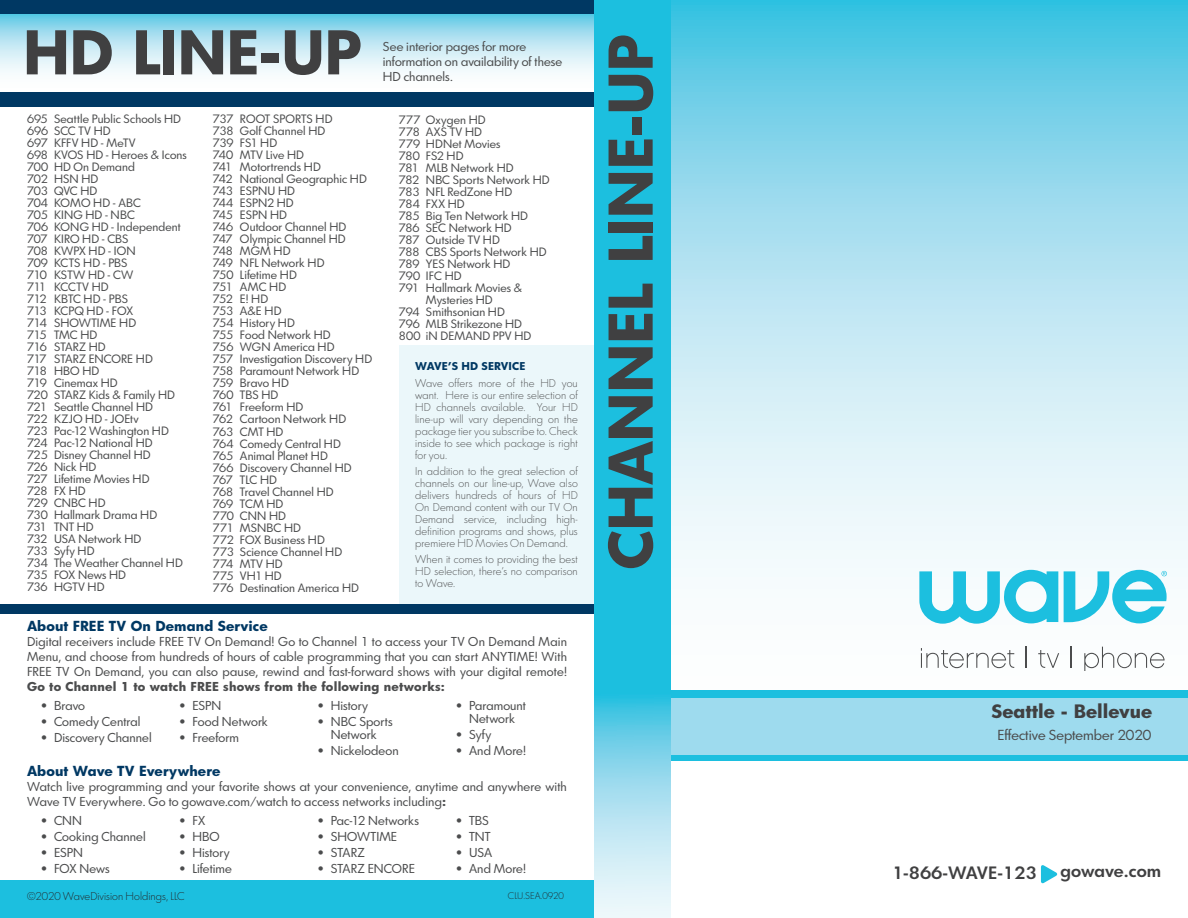
<style>
.page{position:relative;width:1188px;height:918px;background:#fff}
.page>*{position:absolute;margin:0;border:0;box-sizing:border-box;transform-origin:0 0}
.t1{font:700 58.5px "Graphicus DT";letter-spacing:-.025em;color:#404041}
.t2{font:700 18px "Graphicus DT";color:#404041}
.t3{font:600 16.65px "Graphicus DT";color:#404041}
.t4{font:700 13.5px "Graphicus DT";letter-spacing:.01em;color:#003863}
.t5{font:13.5px "Graphicus DT";color:#4b4c4d}
.t6{font:12px/15px "Graphicus DT";letter-spacing:.01em;color:#4b4c4d}
.t7{font:700 12px "Graphicus DT";letter-spacing:.02em;color:#4b4c4d}
.t8{font:11.25px/12px "Graphicus DT";letter-spacing:.005em;color:#4b4c4d}
.t9{font:300 10.5px/12px "Graphicus DT";letter-spacing:.01em;color:#4b4c4d;text-align:justify}
.t10{font:300 10.5px "Graphicus DT";letter-spacing:.005em;color:#231f20}
.t11{font:700 10.5px "Graphicus DT";letter-spacing:.005em;color:#003863}
.t12{font:300 9px "Graphicus DT";color:#231f20}
.s1{font-weight:700}
</style>
<div class="page">
<svg style="left:670px;top:0;width:518px;height:690px"></svg>
<div style="left:670px;top:690px;width:518px;height:8px;background:#1cbfdf"></div>
<div style="left:670px;top:753px;width:518px;height:8px;background:#1cbfdf"></div>
<div style="left:670px;top:698px;width:518px;height:58px;background:#9edbee"></div>
<svg style="left:0;top:14px;width:594px;height:79px"></svg>
<div style="left:0;top:93px;width:594px;height:14px;background:#003863"></div>
<div style="left:0;top:0;width:594px;height:14px;background:#003863"></div>
<svg style="left:594px;top:0;width:76px;height:918px;background:#3cc6e3"></svg>
<svg style="left:919px;top:570px;width:139px;height:54px"></svg>
<svg style="left:1064px;top:570px;width:103px;height:53px"></svg>
<svg style="left:921px;top:648px;width:93px;height:20px"></svg>
<svg style="left:1026px;top:647px;width:1px;height:21px"></svg>
<svg style="left:1038px;top:650px;width:21px;height:18px"></svg>
<svg style="left:1070px;top:647px;width:1px;height:21px"></svg>
<svg style="left:1084px;top:647px;width:81px;height:23px"></svg>
<div style="left:0;top:881px;width:594px;height:37px;background:#1cbfdf"></div>
<svg style="left:1041px;top:865px;width:17px;height:19px"></svg>
<div style="left:399px;top:346px;width:195px;height:263px;background:#ebf7fa"></div>
<div style="left:0;top:605px;width:594px;height:9px;background:#003863"></div>
<h1 class="t1" style="left:23px;top:17px;width:340px">HD LINE-UP</h1>
<p class="t6" style="left:383px;top:39px;width:181px">See interior pages for more information on availability of these<br>HD channels.</p>
<p class="t8" style="left:27px;top:113px;width:161px">695 Seattle Public Schools HD<br>696 SCC TV HD<br>697 KFFV HD - MeTV<br>698 KVOS HD - Heroes &amp; Icons<br>700 HD On Demand<br>702 HSN HD<br>703 QVC HD<br>704 KOMO HD - ABC<br>705 KING HD - NBC<br>706 KONG HD - Independent<br>707 KIRO HD - CBS<br>708 KWPX HD - ION<br>709 KCTS HD - PBS<br>710 KSTW HD - CW<br>711 KCCTV HD<br>712 KBTC HD - PBS<br>713 KCPQ HD - FOX<br>714 SHOWTIME HD<br>715 TMC HD<br>716 STARZ HD<br>717 STARZ ENCORE HD<br>718 HBO HD<br>719 Cinemax HD<br>720 STARZ Kids &amp; Family HD<br>721 Seattle Channel HD<br>722 KZJO HD - JOEtv<br>723 Pac-12 Washington HD<br>724 Pac-12 National HD<br>725 Disney Channel HD<br>726 Nick HD<br>727 Lifetime Movies HD<br>728 FX HD<br>729 CNBC HD<br>730 Hallmark Drama HD<br>731 TNT HD<br>732 USA Network HD<br>733 Syfy HD<br>734 The Weather Channel HD<br>735 FOX News HD<br>736 HGTV HD</p>
<p class="t8" style="left:213px;top:113px;width:161px">737 ROOT SPORTS HD<br>738 Golf Channel HD<br>739 FS1 HD<br>740 MTV Live HD<br>741 Motortrends HD<br>742 National Geographic HD<br>743 ESPNU HD<br>744 ESPN2 HD<br>745 ESPN HD<br>746 Outdoor Channel HD<br>747 Olympic Channel HD<br>748 MGM HD<br>749 NFL Network HD<br>750 Lifetime HD<br>751 AMC HD<br>752 E! HD<br>753 A&amp;E HD<br>754 History HD<br>755 Food Network HD<br>756 WGN America HD<br>757 Investigation Discovery HD<br>758 Paramount Network HD<br>759 Bravo HD<br>760 TBS HD<br>761 Freeform HD<br>762 Cartoon Network HD<br>763 CMT HD<br>764 Comedy Central HD<br>765 Animal Planet HD<br>766 Discovery Channel HD<br>767 TLC HD<br>768 Travel Channel HD<br>769 TCM HD<br>770 CNN HD<br>771 MSNBC HD<br>772 FOX Business HD<br>773 Science Channel HD<br>774 MTV HD<br>775 VH1 HD<br>776 Destination America HD</p>
<p class="t8" style="left:399px;top:114px;width:88px">777 Oxygen HD</p>
<p class="t8" style="left:399px;top:126px;width:84px">778 AXS TV HD</p>
<p class="t8" style="left:399px;top:138px;width:103px">779 HDNet Movies</p>
<p class="t8" style="left:399px;top:150px;width:66px">780 FS2 HD</p>
<p class="t8" style="left:399px;top:162px;width:116px">781 MLB Network HD</p>
<p class="t8" style="left:399px;top:174px;width:152px">782 NBC Sports Network HD</p>
<p class="t8" style="left:399px;top:186px;width:115px">783 NFL RedZone HD</p>
<p class="t8" style="left:399px;top:198px;width:67px">784 FXX HD</p>
<p class="t8" style="left:399px;top:210px;width:130px">785 Big Ten Network HD</p>
<p class="t8" style="left:399px;top:222px;width:114px">786 SEC Network HD</p>
<p class="t8" style="left:399px;top:234px;width:102px">787 Outside TV HD</p>
<p class="t8" style="left:399px;top:246px;width:149px">788 CBS Sports Network HD</p>
<p class="t8" style="left:399px;top:258px;width:113px">789 YES Network HD</p>
<p class="t8" style="left:399px;top:270px;width:64px">790 IFC HD</p>
<p class="t8" style="left:399px;top:282px;width:125px">791 Hallmark Movies &amp;</p>
<p class="t8" style="left:426px;top:294px;width:68px">Mysteries HD</p>
<p class="t8" style="left:399px;top:306px;width:107px">794 Smithsonian HD</p>
<p class="t8" style="left:399px;top:318px;width:125px">796 MLB Strikezone HD</p>
<p class="t8" style="left:399px;top:330px;width:134px">800 iN DEMAND PPV HD</p>
<p class="t11" style="left:415px;top:360px;width:112px">WAVE’S HD SERVICE</p>
<p class="t9" style="left:415px;top:377px;width:164px">Wave offers more of the HD you want. Here is our entire selection of HD channels available. Your HD line-up will vary depending on the package tier you subscribe to. Check inside to see which package is right for you.</p>
<p class="t9" style="left:415px;top:465px;width:164px">In addition to the great selection of channels on our line-up, Wave also delivers hundreds of hours of HD On Demand content with our TV On Demand service, including high&shy;definition programs and shows, plus premiere HD Movies On Demand.</p>
<p class="t9" style="left:415px;top:554px;width:164px">When it comes to providing the best HD selection, there’s no comparison to Wave.</p>
<p class="t4" style="left:27px;top:618px;width:242px">About FREE TV On Demand Service</p>
<p class="t6" style="left:27px;top:634px;width:542px;text-align:justify">Digital receivers include FREE TV On Demand! Go to Channel 1 to access your TV On Demand Main Menu, and choose from hundreds of hours of cable programming that you can start ANYTIME! With FREE TV On Demand, you can also pause, rewind and fast-forward shows with your digital remote!</p>
<p class="t7" style="left:27px;top:679px;width:419px">Go to Channel 1 to watch FREE shows from the following networks:</p>
<p class="t6" style="left:40px;top:698px;width:46px">• Bravo</p>
<p class="t6" style="left:40px;top:714px;width:101px">• Comedy Central</p>
<p class="t6" style="left:40px;top:730px;width:113px">• Discovery Channel</p>
<p class="t6" style="left:179px;top:698px;width:44px">• ESPN</p>
<p class="t6" style="left:179px;top:714px;width:91px">• Food Network</p>
<p class="t6" style="left:179px;top:730px;width:62px">• Freeform</p>
<p class="t6" style="left:456px;top:700px;width:72px;line-height:12.8px;text-align:center">• Paramount<br>Network</p>
<p class="t6" style="left:456px;top:727px;width:37px">• Syfy</p>
<p class="t6" style="left:456px;top:743px;width:72px">• And More!</p>
<p class="t6" style="left:317px;top:698px;width:52px">• History</p>
<p class="t6" style="left:317px;top:716px;width:77px;line-height:12.8px;text-align:center">• NBC Sports<br>Network</p>
<p class="t6" style="left:317px;top:743px;width:83px">• Nickelodeon</p>
<p class="t4" style="left:27px;top:763px;width:195px">About Wave TV Everywhere</p>
<p class="t6" style="left:27px;top:779px;width:541px">Watch live programming and your favorite shows at your convenience, anytime and anywhere with<br>Wave TV Everywhere. Go to gowave.com/watch to access networks including<span class="s1">:</span></p>
<p class="t6" style="left:40px;top:813px;width:43px">• CNN</p>
<p class="t6" style="left:40px;top:829px;width:107px">• Cooking Channel</p>
<p class="t6" style="left:40px;top:845px;width:44px">• ESPN</p>
<p class="t6" style="left:40px;top:861px;width:71px">• FOX News</p>
<p class="t6" style="left:317px;top:813px;width:103px">• Pac-12 Networks</p>
<p class="t6" style="left:317px;top:829px;width:82px">• SHOWTIME</p>
<p class="t6" style="left:317px;top:845px;width:49px">• STARZ</p>
<p class="t6" style="left:317px;top:861px;width:99px">• STARZ ENCORE</p>
<p class="t6" style="left:456px;top:813px;width:35px">• TBS</p>
<p class="t6" style="left:456px;top:829px;width:36px">• TNT</p>
<p class="t6" style="left:456px;top:845px;width:38px">• USA</p>
<p class="t6" style="left:456px;top:861px;width:72px">• And More!</p>
<p class="t6" style="left:179px;top:813px;width:28px">• FX</p>
<p class="t6" style="left:179px;top:829px;width:42px">• HBO</p>
<p class="t6" style="left:179px;top:845px;width:52px">• History</p>
<p class="t6" style="left:179px;top:861px;width:55px">• Lifetime</p>
<p class="t10" style="left:27px;top:890px;width:159px">©2020 WaveDivision Holdings, LLC</p>
<p class="t12" style="left:508px;top:891px;width:58px">CLU.SEA.0920</p>
<h1 class="t1" style="left:596px;top:570px;width:537px;rotate:-90deg">CHANNEL LINE-UP</h1>
<h2 class="t2" style="left:991px;top:700px;width:162px">Seattle - Bellevue</h2>
<p class="t5" style="left:997px;top:727px;width:155px">Effective September 2020</p>
<h3 class="t3" style="left:892px;top:863px;width:146px">1-866-WAVE-123</h3>
<h3 class="t3" style="left:1061px;top:861px;width:102px">gowave.com</h3>
</div>
